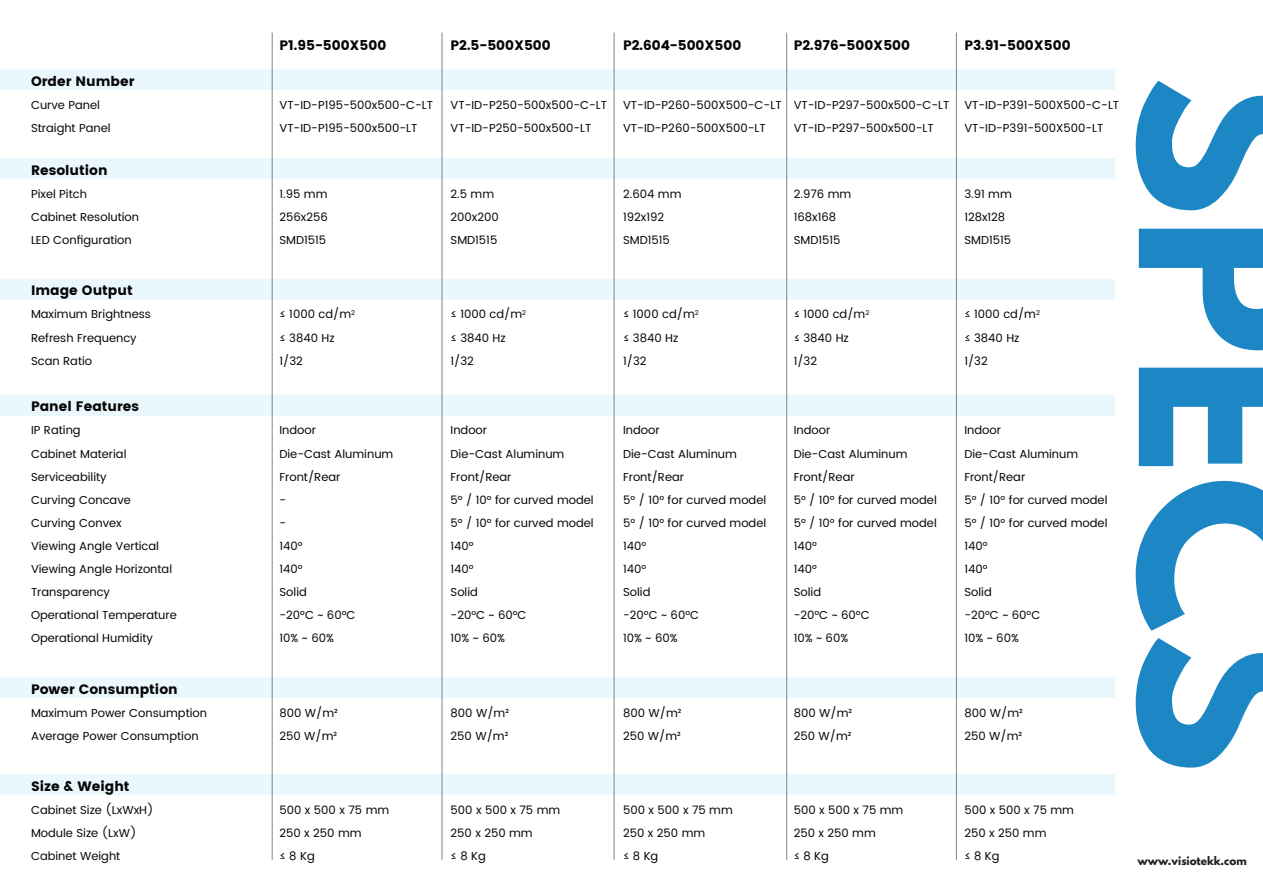
<style>
.page{position:relative;width:1263px;height:893px;background:#fff}
.page>*{position:absolute;margin:0;border:0;box-sizing:border-box;transform-origin:0 0}
.t1{font:700 208.65px "League Spartan";color:#1d87c5}
.t2{font:700 13.65px "Poppins";color:#050504}
.t3{font:11.55px/23.1px "Poppins";color:#050504}
.t4{font:700 10.5px "League Spartan";color:#231f20}
</style>
<div class="page">
<div style="left:0;top:159px;width:1114px;height:20px;background:#eaf7fd"></div>
<div style="left:0;top:70px;width:1114px;height:20px;background:#eaf7fd"></div>
<div style="left:0;top:279px;width:1114px;height:20px;background:#eaf7fd"></div>
<div style="left:0;top:395px;width:1114px;height:20px;background:#eaf7fd"></div>
<div style="left:0;top:677px;width:1114px;height:21px;background:#eaf7fd"></div>
<div style="left:0;top:774px;width:1114px;height:21px;background:#eaf7fd"></div>
<hr style="left:272px;top:33px;width:1px;height:827px;background:#808285">
<hr style="left:442px;top:33px;width:1px;height:827px;background:#808285">
<hr style="left:614px;top:33px;width:1px;height:827px;background:#808285">
<hr style="left:786px;top:33px;width:1px;height:827px;background:#808285">
<hr style="left:956px;top:33px;width:1px;height:827px;background:#808285">
<p class="t2" style="left:31px;top:73px;width:105px">Order Number</p>
<p class="t3" style="left:31px;top:94px;width:81px">Curve Panel<br>Straight Panel</p>
<p class="t2" style="left:31px;top:162px;width:78px">Resolution</p>
<p class="t2" style="left:279px;top:37px;width:108px">P1.95-500X500</p>
<p class="t2" style="left:451px;top:37px;width:102px">P2.5-500X500</p>
<p class="t2" style="left:623px;top:37px;width:120px">P2.604-500X500</p>
<p class="t2" style="left:794px;top:37px;width:118px">P2.976-500X500</p>
<p class="t2" style="left:964px;top:37px;width:108px">P3.91-500X500</p>
<p class="t3" style="left:279px;top:94px;width:155px">VT-ID-P195-500x500-C-LT<br>VT-ID-P195-500x500-LT</p>
<p class="t3" style="left:451px;top:94px;width:158px">VT-ID-P250-500x500-C-LT<br>VT-ID-P250-500x500-LT</p>
<p class="t3" style="left:623px;top:94px;width:160px">VT-ID-P260-500X500-C-LT<br>VT-ID-P260-500X500-LT</p>
<p class="t3" style="left:794px;top:94px;width:157px">VT-ID-P297-500x500-C-LT<br>VT-ID-P297-500x500-LT</p>
<p class="t3" style="left:964px;top:94px;width:156px">VT-ID-P391-500X500-C-LT<br>VT-ID-P391-500X500-LT</p>
<p class="t3" style="left:31px;top:183px;width:110px">Pixel Pitch<br>Cabinet Resolution<br>LED Configuration</p>
<p class="t3" style="left:279px;top:183px;width:50px;text-align:justify">1.95 mm 256x256<br>SMD1515</p>
<p class="t2" style="left:31px;top:283px;width:103px">Image Output</p>
<p class="t3" style="left:31px;top:303px;width:121px">Maximum Brightness<br>Refresh Frequency<br>Scan Ratio</p>
<p class="t2" style="left:31px;top:399px;width:110px">Panel Features</p>
<p class="t3" style="left:31px;top:419px;width:147px">IP Rating<br>Cabinet Material<br>Serviceability<br>Curving Concave<br>Curving Convex<br>Viewing Angle Vertical<br>Viewing Angle Horizontal<br>Transparency<br>Operational Temperature<br>Operational Humidity</p>
<p class="t2" style="left:31px;top:681px;width:148px">Power Consumption</p>
<p class="t3" style="left:31px;top:701px;width:178px">Maximum Power Consumption<br>Average Power Consumption</p>
<p class="t2" style="left:31px;top:778px;width:100px">Size &amp; Weight</p>
<p class="t3" style="left:31px;top:798px;width:124px">Cabinet Size (LxWxH)<br>Module Size (LxW)<br>Cabinet Weight</p>
<p class="t3" style="left:279px;top:303px;width:77px">≤ 1000 cd/m<sup>2 </sup>≤ 3840 Hz<br>1/32</p>
<p class="t3" style="left:279px;top:419px;width:115px">Indoor<br>Die-Cast Aluminum<br>Front/Rear<br>-<br>-<br>140°<br>140°<br>Solid<br>-20°C ~ 60°C<br>10% ~ 60%</p>
<p class="t3" style="left:279px;top:701px;width:60px">800 W/m²<br>250 W/m²</p>
<p class="t3" style="left:279px;top:798px;width:111px">500 x 500 x 75 mm<br>250 x 250 mm<br>≤ 8 Kg</p>
<p class="t3" style="left:451px;top:183px;width:50px">2.5 mm<br>200x200<br>SMD1515</p>
<p class="t3" style="left:451px;top:303px;width:77px">≤ 1000 cd/m<sup>2 </sup>≤ 3840 Hz<br>1/32</p>
<p class="t3" style="left:451px;top:419px;width:145px">Indoor<br>Die-Cast Aluminum<br>Front/Rear<br>5° / 10° for curved model<br>5° / 10° for curved model<br>140°<br>140°<br>Solid<br>-20°C ~ 60°C<br>10% ~ 60%</p>
<p class="t3" style="left:451px;top:701px;width:60px">800 W/m²<br>250 W/m²</p>
<p class="t3" style="left:451px;top:798px;width:111px">500 x 500 x 75 mm<br>250 x 250 mm<br>≤ 8 Kg</p>
<p class="t3" style="left:623px;top:183px;width:60px">2.604 mm<br>192x192<br>SMD1515</p>
<p class="t3" style="left:623px;top:303px;width:77px">≤ 1000 cd/m<sup>2 </sup>≤ 3840 Hz<br>1/32</p>
<p class="t3" style="left:623px;top:419px;width:145px">Indoor<br>Die-Cast Aluminum<br>Front/Rear<br>5° / 10° for curved model<br>5° / 10° for curved model<br>140°<br>140°<br>Solid<br>-20°C ~ 60°C<br>10% ~ 60%</p>
<p class="t3" style="left:623px;top:701px;width:60px">800 W/m²<br>250 W/m²</p>
<p class="t3" style="left:623px;top:798px;width:111px">500 x 500 x 75 mm<br>250 x 250 mm<br>≤ 8 Kg</p>
<p class="t3" style="left:794px;top:183px;width:59px">2.976 mm<br>168x168<br>SMD1515</p>
<p class="t3" style="left:794px;top:303px;width:77px">≤ 1000 cd/m<sup>2 </sup>≤ 3840 Hz<br>1/32</p>
<p class="t3" style="left:794px;top:419px;width:145px">Indoor<br>Die-Cast Aluminum<br>Front/Rear<br>5° / 10° for curved model<br>5° / 10° for curved model<br>140°<br>140°<br>Solid<br>-20°C ~ 60°C<br>10% ~ 60%</p>
<p class="t3" style="left:794px;top:701px;width:60px">800 W/m²<br>250 W/m²</p>
<p class="t3" style="left:794px;top:798px;width:111px">500 x 500 x 75 mm<br>250 x 250 mm<br>≤ 8 Kg</p>
<p class="t3" style="left:964px;top:183px;width:49px">3.91 mm<br>128x128<br>SMD1515</p>
<p class="t3" style="left:964px;top:303px;width:77px">≤ 1000 cd/m<sup>2 </sup>≤ 3840 Hz<br>1/32</p>
<p class="t3" style="left:964px;top:419px;width:145px">Indoor<br>Die-Cast Aluminum<br>Front/Rear<br>5° / 10° for curved model<br>5° / 10° for curved model<br>140°<br>140°<br>Solid<br>-20°C ~ 60°C<br>10% ~ 60%</p>
<p class="t3" style="left:964px;top:701px;width:60px">800 W/m²<br>250 W/m²</p>
<p class="t3" style="left:964px;top:798px;width:111px">500 x 500 x 75 mm<br>250 x 250 mm<br>≤ 8 Kg</p>
<h1 class="t1" style="left:1386px;top:76px;width:699px;rotate:90deg">SPECS</h1>
<p class="t4" style="left:1137px;top:852px;width:111px">www.visiotekk.com</p>
</div>
